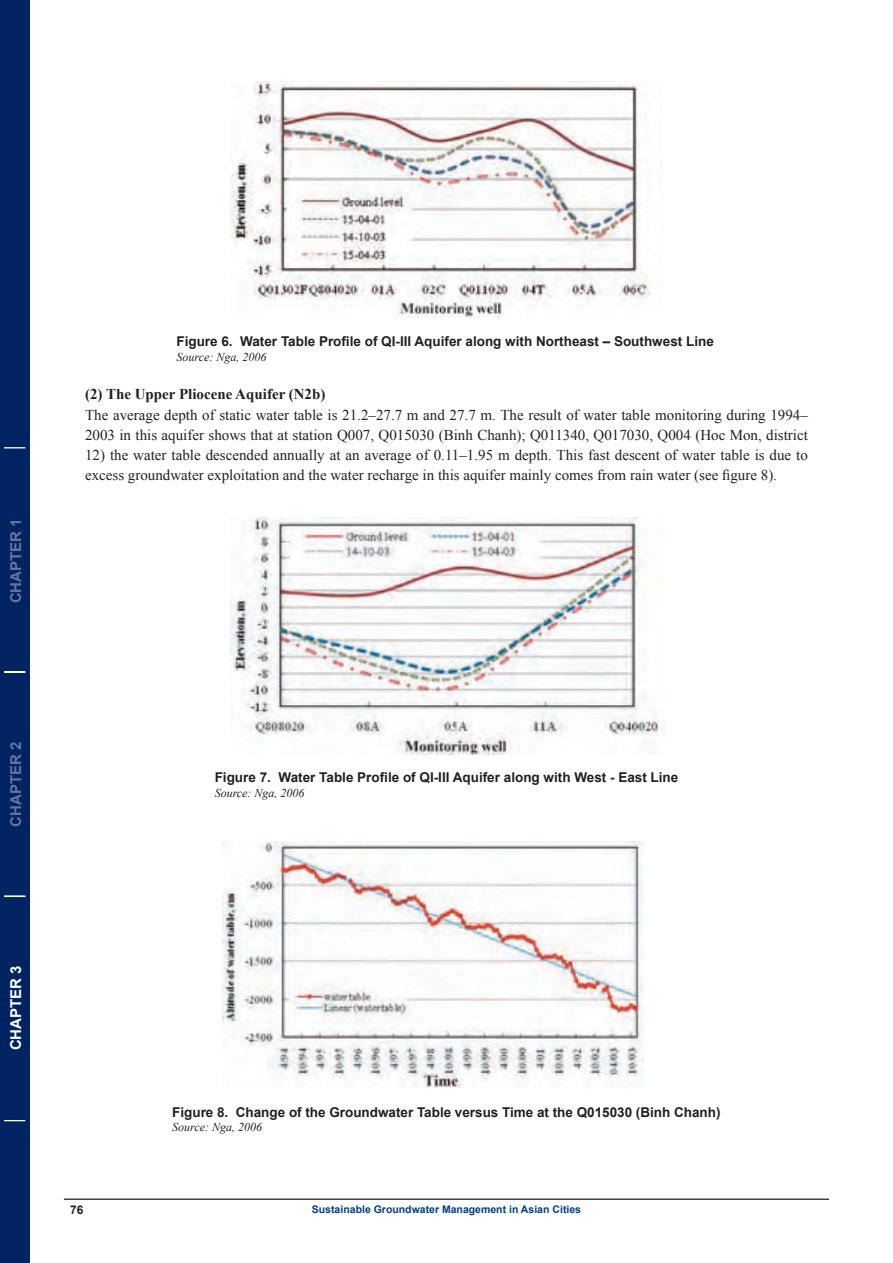
<style>
.page{position:relative;width:893px;height:1263px;background:#fff}
.page>*{position:absolute;margin:0;border:0;box-sizing:border-box;transform-origin:0 0}
.t1{font:15px/20.2px "Times New Roman";color:#231f20}
.t2{font:700 15px "Times New Roman";color:#231f20}
.t3{font:700 15px "Arial";color:#6974a0}
.t4{font:700 15px "Arial";color:#fff}
.t5{font:700 13.5px "Arial";color:#231f20}
.t6{font:italic 12px "Times New Roman";color:#231f20}
.t7{font:700 12px "Arial";color:#231f20}
.t8{font:700 10.5px "Arial";color:#014081}
</style>
<div class="page">
<div style="left:0;top:0;width:30px;height:1263px;background:#002361"></div>
<svg style="left:4px;top:1120px;width:21px;height:1px"></svg>
<svg style="left:4px;top:896px;width:21px;height:1px"></svg>
<hr style="left:4px;top:671px;width:21px;height:2px;background:#fff">
<svg style="left:4px;top:447px;width:21px;height:1px"></svg>
<hr style="left:64px;top:1198px;width:765px;height:2px;background:#231f20">
<img style="left:230px;top:518px;width:435px;height:236px">
<img style="left:222px;top:841px;width:422px;height:246px">
<img style="left:230px;top:82px;width:420px;height:235px">
<p class="t3" style="left:6px;top:603px;width:87px;rotate:-90deg">CHAPTER 1</p>
<p class="t5" style="left:176px;top:332px;width:539px">Figure 6. Water Table Profile of QI-III Aquifer along with Northeast – Southwest Line</p>
<p class="t6" style="left:176px;top:348px;width:91px">Source: Nga, 2006</p>
<p class="t2" style="left:85px;top:384px;width:242px">(2) The Upper Pliocene Aquifer (N2b)</p>
<p class="t1" style="left:85px;top:404px;width:724px">The average depth of static water table is 21.2–27.7 m and 27.7 m. The result of water table monitoring during 1994–<br>2003 in this aquifer shows that at station Q007, Q015030 (Binh Chanh); Q011340, Q017030, Q004 (Hoc Mon, district</p>
<p class="t1" style="left:85px;top:445px;width:724px">12) the water table descended annually at an average of 0.11–1.95 m depth. This fast descent of water table is due to excess groundwater exploitation and the water recharge in this aquifer mainly comes from rain water (see figure 8).</p>
<p class="t3" style="left:6px;top:827px;width:87px;rotate:-90deg">CHAPTER 2</p>
<p class="t5" style="left:215px;top:769px;width:465px">Figure 7. Water Table Profile of QI-III Aquifer along with West - East Line</p>
<p class="t6" style="left:215px;top:785px;width:91px">Source: Nga, 2006</p>
<p class="t4" style="left:6px;top:1050px;width:87px;rotate:-90deg">CHAPTER 3</p>
<p class="t5" style="left:172px;top:1103px;width:550px">Figure 8. Change of the Groundwater Table versus Time at the Q015030 (Binh Chanh)</p>
<p class="t6" style="left:172px;top:1119px;width:91px">Source: Nga, 2006</p>
<p class="t7" style="left:70px;top:1202px;width:15px">76</p>
<p class="t8" style="left:312px;top:1203px;width:271px">Sustainable Groundwater Management in Asian Cities</p>
</div>
